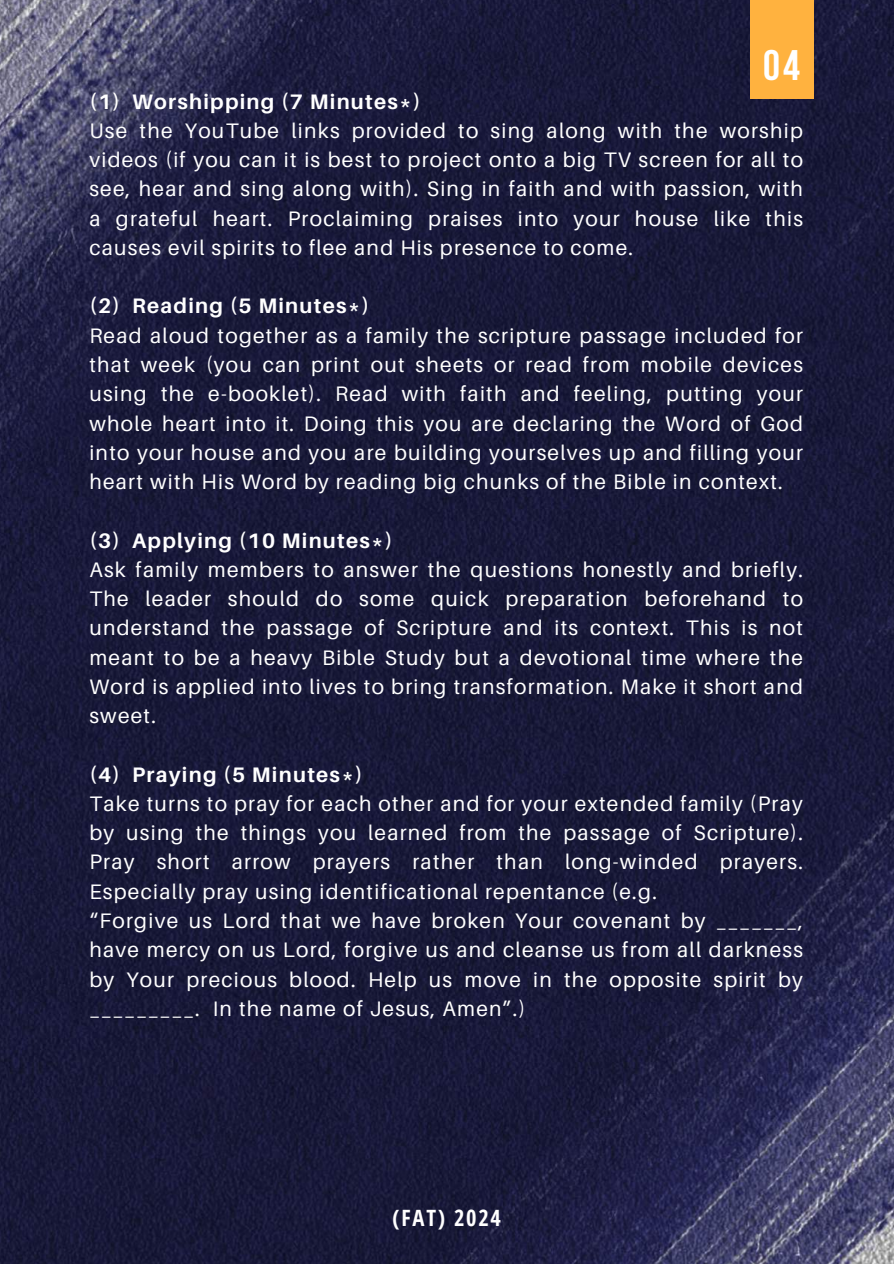
<style>
.page{position:relative;width:894px;height:1264px;background:#fff}
.page>*{position:absolute;margin:0;border:0;box-sizing:border-box;transform-origin:0 0}
.t1{font:700 42.6px "Bebas Neue";color:#fff}
.t2{font:700 22.5px "Open Sans Condensed";letter-spacing:.08em;color:#fff}
.t3{font:21px/29.2px "Aileron";letter-spacing:.06em;color:#fff;text-align:justify}
.t4{font:700 21px "Aileron";letter-spacing:.06em;color:#fff}
</style>
<div class="page">
<img style="left:0;top:0;width:893px;height:1263px">
<div style="left:749px;top:0;width:64px;height:98px;background:#ffb23f"></div>
<h1 class="t1" style="left:763px;top:48px;width:38px">04</h1>
<p class="t4" style="left:89px;top:88px;width:332px">(1) Worshipping (7 Minutes*)</p>
<p class="t3" style="left:89px;top:115px;width:715px">Use the YouTube links provided to sing along with the worship videos (if you can it is best to project onto a big TV screen for all to see, hear and sing along with). Sing in faith and with passion, with a grateful heart. Proclaiming praises into your house like this causes evil spirits to flee and His presence to come.</p>
<p class="t4" style="left:89px;top:293px;width:281px">(2) Reading (5 Minutes*)</p>
<p class="t3" style="left:89px;top:320px;width:715px">Read aloud together as a family the scripture passage included for that week (you can print out sheets or read from mobile devices using the e-booklet). Read with faith and feeling, putting your whole heart into it. Doing this you are declaring the Word of God into your house and you are building yourselves up and filling your heart with His Word by reading big chunks of the Bible in context.</p>
<p class="t4" style="left:89px;top:527px;width:305px">(3) Applying (10 Minutes*)</p>
<p class="t3" style="left:89px;top:554px;width:715px">Ask family members to answer the questions honestly and briefly.<br>The leader should do some quick preparation beforehand to understand the passage of Scripture and its context. This is not meant to be a heavy Bible Study but a devotional time where the Word is applied into lives to bring transformation. Make it short and sweet.</p>
<p class="t4" style="left:89px;top:761px;width:275px">(4) Praying (5 Minutes*)</p>
<p class="t3" style="left:89px;top:788px;width:715px;text-align:left">Take turns to pray for each other and for your extended family (Pray by using the things you learned from the passage of Scripture).<br>Pray short arrow prayers rather than long-winded prayers.<br>Especially pray using identificational repentance (e.g.<br>“Forgive us Lord that we have broken Your covenant by _______, have mercy on us Lord, forgive us and cleanse us from all darkness by Your precious blood. Help us move in the opposite spirit by _________. In the name of Jesus, Amen”.)</p>
<p class="t2" style="left:392px;top:1202px;width:110px">(FAT) 2024</p>
</div>
